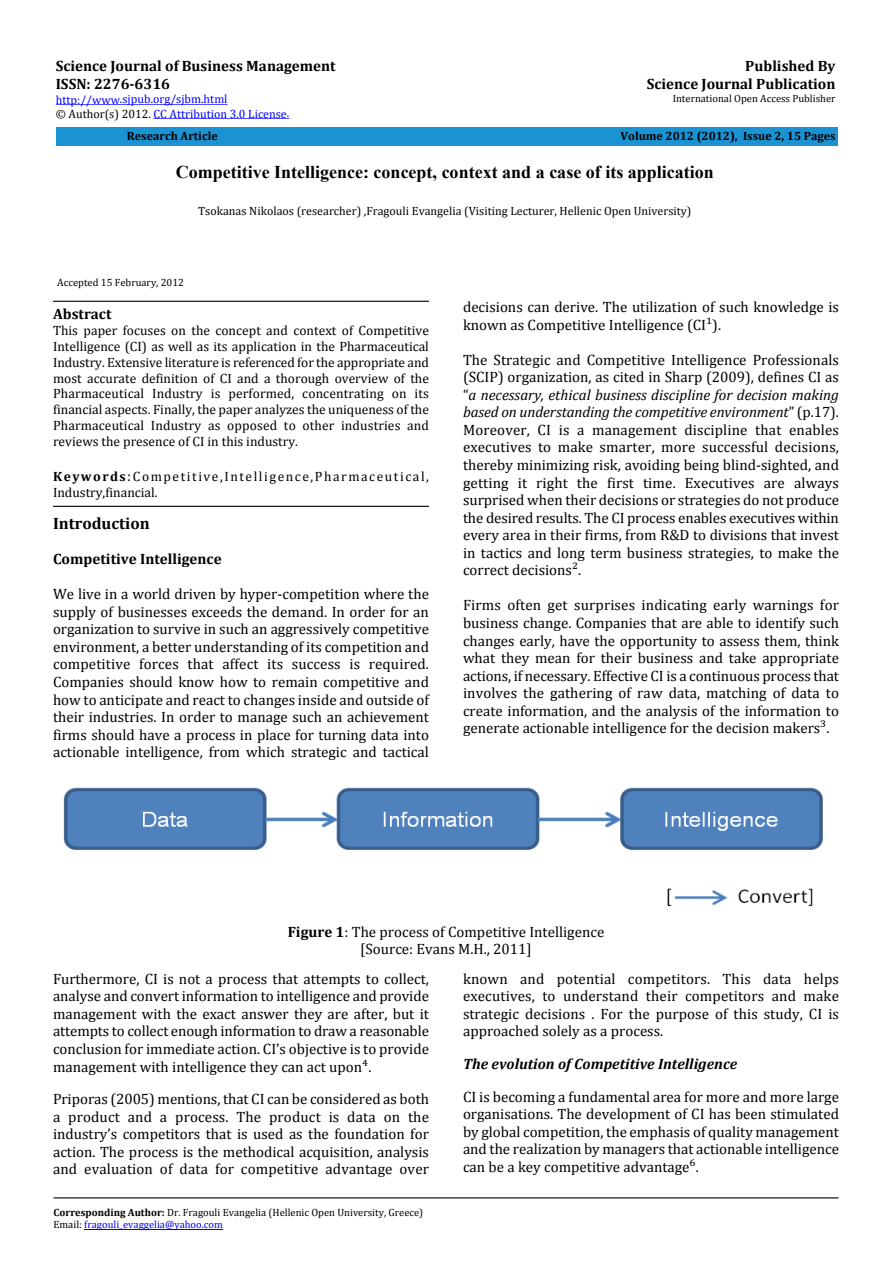
<style>
.page{position:relative;width:893px;height:1263px;background:#fff}
.page>*{position:absolute;margin:0;border:0;box-sizing:border-box;transform-origin:0 0}
.t1{font:700 18px "Times New Roman";color:#000}
.t2{font:700 16.5px "Cambria";color:#000}
.t3{font:15px/17.5px "Cambria";color:#000;text-align:justify}
.t4{font:700 15px/17.5px "Cambria";color:#000}
.t5{font:italic 700 15px "Cambria";color:#000}
.t6{font:13.5px/15.8px "Cambria";letter-spacing:.01em;color:#000;text-align:justify}
.t7{font:13.5px/16.2px "Cambria";letter-spacing:.115em;color:#000}
.t8{font:12px "Cambria";color:#000}
.t9{font:12px/14.1px "Cambria";color:#00f}
.t10{font:700 12px "Cambria";color:#000}
.t11{font:10.5px/12.3px "Cambria";color:#000}
.s1{color:#000}
.s2{font-weight:700}
.s3{font-size:15px}
.s4{font-style:italic}
.s5{color:#00f}
</style>
<div class="page">
<hr style="left:56px;top:104px;width:172px;height:1px;background:#00f">
<hr style="left:153px;top:118px;width:136px;height:1px;background:#00f">
<div style="left:56px;top:127px;width:781px;height:18px;background:#1b92d2"></div>
<hr style="left:53px;top:301px;width:376px;height:1px;background:#000">
<hr style="left:53px;top:506px;width:376px;height:1px;background:#000">
<img style="left:64px;top:788px;width:759px;height:119px">
<hr style="left:54px;top:1197px;width:784px;height:1px;background:#000">
<hr style="left:84px;top:1229px;width:139px;height:1px;background:#00f">
<p class="t4" style="left:56px;top:58px;width:281px">Science Journal of Business Management<br>ISSN: 2276-6316</p>
<p class="t9" style="left:56px;top:93px;width:235px">http://www.sjpub.org/sjbm.html<br><span class="s1">© Author(s) 2012.</span> CC Attribution 3.0 License.</p>
<p class="t4" style="left:647px;top:58px;width:190px;text-align:right">Published By<br>Science Journal Publication</p>
<p class="t11" style="left:673px;top:93px;width:164px">International Open Access Publisher</p>
<p class="t10" style="left:620px;top:131px;width:217px">Volume 2012 (2012), Issue 2, 15 Pages</p>
<p class="t10" style="left:127px;top:131px;width:92px">Research Article</p>
<p class="t1" style="left:176px;top:166px;width:540px">Competitive Intelligence: concept, context and a case of its application</p>
<p class="t8" style="left:198px;top:205px;width:495px">Tsokanas Nikolaos (researcher) ,Fragouli Evangelia (Visiting Lecturer, Hellenic Open University)</p>
<p class="t11" style="left:57px;top:277px;width:128px">Accepted 15 February, 2012</p>
<p class="t4" style="left:53px;top:306px;width:60px">Abstract</p>
<p class="t6" style="left:53px;top:324px;width:377px">This paper focuses on the concept and context of Competitive Intelligence (CI) as well as its application in the Pharmaceutical Industry. Extensive literature is referenced for the appropriate and most accurate definition of CI and a thorough overview of the Pharmaceutical Industry is performed, concentrating on its financial aspects. Finally, the paper analyzes the uniqueness of the Pharmaceutical Industry as opposed to other industries and reviews the presence of CI in this industry.</p>
<p class="t7" style="left:53px;top:469px;width:377px"><span class="s2">Keywords</span><span class="s3">:</span>Competitive,Intelligence,Pharmaceutical,<br>Industry,financial.</p>
<p class="t2" style="left:53px;top:516px;width:98px">Introduction</p>
<p class="t4" style="left:53px;top:551px;width:170px">Competitive Intelligence</p>
<p class="t3" style="left:53px;top:586px;width:377px">We live in a world driven by hyper-competition where the supply of businesses exceeds the demand. In order for an organization to survive in such an aggressively competitive environment, a better understanding of its competition and competitive forces that affect its success is required.<br>Companies should know how to remain competitive and how to anticipate and react to changes inside and outside of their industries. In order to manage such an achievement firms should have a process in place for turning data into actionable intelligence, from which strategic and tactical</p>
<p class="t3" style="left:463px;top:299px;width:377px">decisions can derive. The utilization of such knowledge is known as Competitive Intelligence (CI¹).</p>
<p class="t3" style="left:463px;top:352px;width:377px">The Strategic and Competitive Intelligence Professionals (SCIP) organization, as cited in Sharp (2009), defines CI as “<span class="s4">a necessary, ethical business discipline for decision making based on understanding the competitive environment</span>” (p.17).<br>Moreover, CI is a management discipline that enables executives to make smarter, more successful decisions, thereby minimizing risk, avoiding being blind-sighted, and getting it right the first time. Executives are always surprised when their decisions or strategies do not produce the desired results. The CI process enables executives within every area in their firms, from R&amp;D to divisions that invest in tactics and long term business strategies, to make the correct decisions².</p>
<p class="t3" style="left:463px;top:597px;width:377px">Firms often get surprises indicating early warnings for business change. Companies that are able to identify such changes early, have the opportunity to assess them, think what they mean for their business and take appropriate actions, if necessary. Effective CI is a continuous process that involves the gathering of raw data, matching of data to create information, and the analysis of the information to generate actionable intelligence for the decision makers³.</p>
<p class="t3" style="left:288px;top:924px;width:318px;text-align:center"><span class="s2">Figure 1</span>: The process of Competitive Intelligence [Source: Evans M.H., 2011]</p>
<p class="t3" style="left:53px;top:971px;width:377px">Furthermore, CI is not a process that attempts to collect, analyse and convert information to intelligence and provide management with the exact answer they are after, but it attempts to collect enough information to draw a reasonable conclusion for immediate action. CI’s objective is to provide management with intelligence they can act upon⁴.</p>
<p class="t3" style="left:53px;top:1091px;width:377px">Priporas (2005) mentions, that CI can be considered as both a product and a process. The product is data on the industry’s competitors that is used as the foundation for action. The process is the methodical acquisition, analysis and evaluation of data for competitive advantage over</p>
<p class="t3" style="left:463px;top:971px;width:377px">known and potential competitors. This data helps executives, to understand their competitors and make strategic decisions . For the purpose of this study, CI is approached solely as a process.</p>
<p class="t5" style="left:463px;top:1057px;width:276px">The evolution of Competitive Intelligence</p>
<p class="t3" style="left:463px;top:1089px;width:377px">CI is becoming a fundamental area for more and more large organisations. The development of CI has been stimulated by global competition, the emphasis of quality management and the realization by managers that actionable intelligence can be a key competitive advantage⁶.</p>
<p class="t11" style="left:54px;top:1207px;width:371px"><span class="s2">Corresponding Author:</span> Dr. Fragouli Evangelia (Hellenic Open University, Greece)<br>Email: <span class="s5">fragouli_evaggelia@yahoo.com</span></p>
</div>
